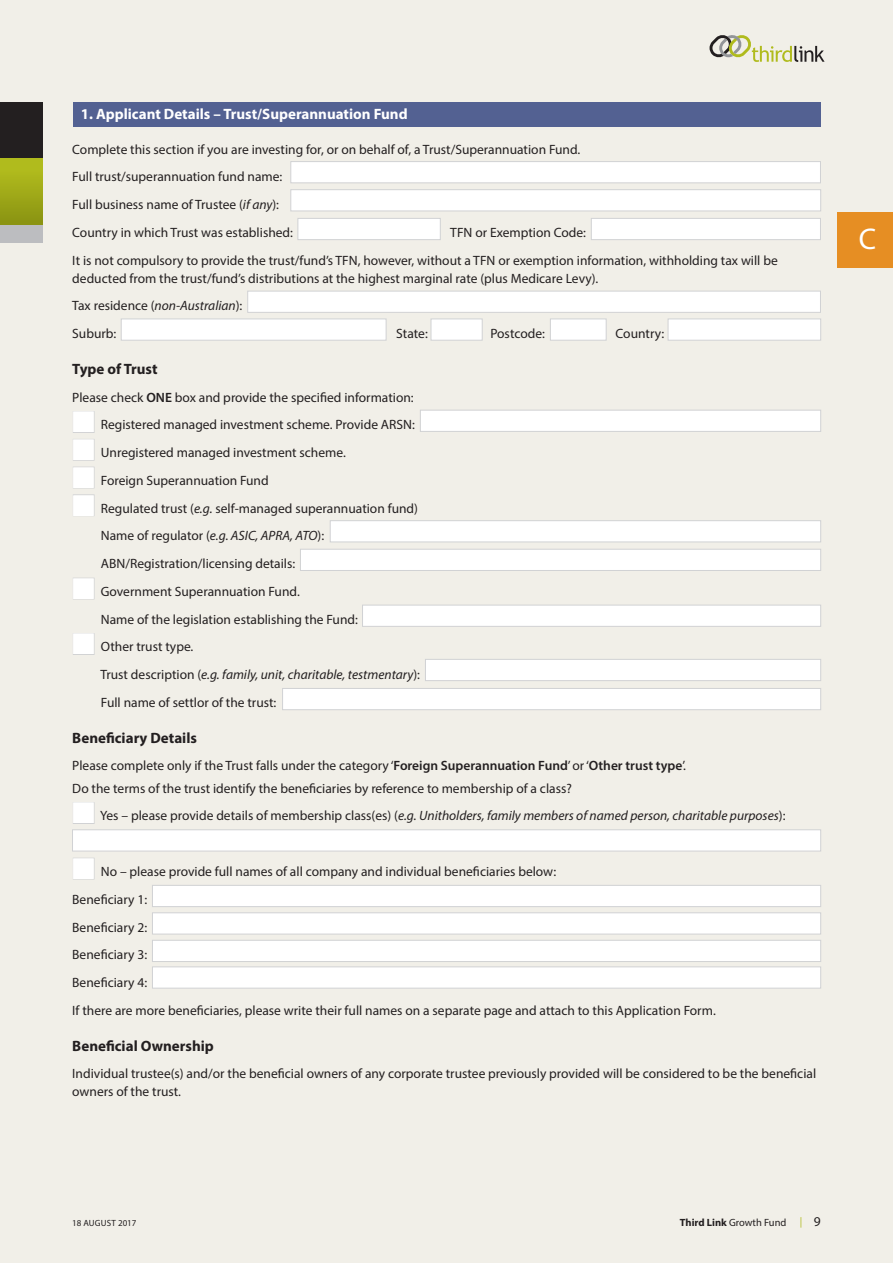
<style>
.page{position:relative;width:893px;height:1263px;background:#f1efe8}
.page>*{position:absolute;margin:0;border:0;box-sizing:border-box;transform-origin:0 0}
.t1{font:30px "Myriad Pro";color:#fff}
.t2{font:700 15px "Myriad Pro";color:#231f20}
.t3{font:700 15px "Myriad Pro";color:#fff}
.t4{font:13.5px/27.8px "Myriad Pro";color:#231f20}
.t5{font:italic 13.5px "Myriad Pro";color:#231f20}
.t6{font:10.5px "Myriad Pro";color:#231f20}
.t7{font:10.5px "Myriad Pro";color:#b0bb1d}
.t8{font:9px "Myriad Pro";color:#231f20}
.s1{font-style:italic}
.s2{font-weight:600}
.s3{color:#fff}
.s4{font-style:normal}
.s5{font-weight:700}
.s6{font-size:13.5px;color:#231f20}
</style>
<div class="page">
<div style="left:73px;top:102px;width:748px;height:24px;background:#536192"></div>
<div style="left:291px;top:161px;width:530px;height:22px;background:#fff;border:1px solid #d1d2d4"></div>
<div style="left:291px;top:189px;width:530px;height:22px;background:#fff;border:1px solid #d1d2d4"></div>
<div style="left:591px;top:218px;width:230px;height:22px;background:#fff;border:1px solid #d1d2d4"></div>
<div style="left:298px;top:218px;width:143px;height:22px;background:#fff;border:1px solid #d1d2d4"></div>
<div style="left:247px;top:291px;width:574px;height:22px;background:#fff;border:1px solid #d1d2d4"></div>
<div style="left:668px;top:319px;width:153px;height:21px;background:#fff;border:1px solid #d1d2d4"></div>
<div style="left:420px;top:410px;width:401px;height:22px;background:#fff;border:1px solid #d1d2d4"></div>
<div style="left:330px;top:520px;width:491px;height:22px;background:#fff;border:1px solid #d1d2d4"></div>
<div style="left:362px;top:605px;width:459px;height:22px;background:#fff;border:1px solid #d1d2d4"></div>
<div style="left:425px;top:659px;width:396px;height:22px;background:#fff;border:1px solid #d1d2d4"></div>
<div style="left:282px;top:688px;width:539px;height:22px;background:#fff;border:1px solid #d1d2d4"></div>
<div style="left:72px;top:829px;width:749px;height:22px;background:#fff;border:1px solid #d1d2d4"></div>
<div style="left:152px;top:885px;width:669px;height:22px;background:#fff;border:1px solid #d1d2d4"></div>
<div style="left:152px;top:912px;width:669px;height:22px;background:#fff;border:1px solid #d1d2d4"></div>
<div style="left:152px;top:940px;width:669px;height:22px;background:#fff;border:1px solid #d1d2d4"></div>
<div style="left:152px;top:967px;width:669px;height:21px;background:#fff;border:1px solid #d1d2d4"></div>
<div style="left:300px;top:549px;width:521px;height:22px;background:#fff;border:1px solid #d1d2d4"></div>
<div style="left:550px;top:319px;width:56px;height:21px;background:#fff;border:1px solid #d1d2d4"></div>
<div style="left:431px;top:319px;width:51px;height:21px;background:#fff;border:1px solid #d1d2d4"></div>
<div style="left:121px;top:319px;width:265px;height:21px;background:#fff;border:1px solid #d1d2d4"></div>
<div style="left:0;top:157px;width:43px;height:68px;background:linear-gradient(to bottom,#b7c21f,#8b9412)"></div>
<div style="left:0;top:225px;width:43px;height:17px;background:#bcbdc0"></div>
<div style="left:0;top:102px;width:43px;height:55px;background:#231f20"></div>
<svg style="left:709px;top:35px;width:116px;height:27px"></svg>
<div style="left:73px;top:411px;width:22px;height:22px;border:1px solid #d1d2d4"></div>
<div style="left:73px;top:439px;width:22px;height:22px;border:1px solid #d1d2d4"></div>
<div style="left:73px;top:467px;width:22px;height:21px;border:1px solid #d1d2d4"></div>
<div style="left:73px;top:494px;width:22px;height:22px;border:1px solid #d1d2d4"></div>
<div style="left:73px;top:578px;width:22px;height:21px;border:1px solid #d1d2d4"></div>
<div style="left:73px;top:633px;width:22px;height:22px;border:1px solid #d1d2d4"></div>
<div style="left:73px;top:802px;width:22px;height:22px;border:1px solid #d1d2d4"></div>
<div style="left:73px;top:858px;width:22px;height:21px;border:1px solid #d1d2d4"></div>
<div style="left:838px;top:213px;width:55px;height:55px;background:#e68e23"></div>
<p class="t3" style="left:81px;top:104px;width:328px">1. Applicant Details – Trust/Superannuation Fund</p>
<p class="t4" style="left:72px;top:135px;width:509px">Complete this section if you are investing for, or on behalf of, a Trust/Superannuation Fund.<br>Full trust/superannuation fund name:<br>Full business name of Trustee (<span class="s1">if any</span>):<br>Country in which Trust was established:</p>
<p class="t4" style="left:72px;top:218px;width:707px;text-indent:378px">TFN or Exemption Code:<br>It is not compulsory to provide the trust/fund’s TFN, however, without a TFN or exemption information, withholding tax will be</p>
<p class="t4" style="left:72px;top:264px;width:527px">deducted from the trust/fund’s distributions at the highest marginal rate (plus Medicare Levy).<br>Tax residence (<span class="s1">non-Australian</span>):<br>Suburb:</p>
<p class="t4" style="left:396px;top:320px;width:33px">State:</p>
<p class="t4" style="left:490px;top:320px;width:56px">Postcode:</p>
<p class="t4" style="left:616px;top:320px;width:50px">Country:</p>
<p class="t2" style="left:72px;top:359px;width:87px">Type of Trust</p>
<p class="t4" style="left:72px;top:383px;width:343px">Please check <span class="s2">ONE</span> box and provide the specified information:</p>
<p class="t4" style="left:72px;top:411px;width:344px"><span class="s3">■</span> Registered managed investment scheme. Provide ARSN:</p>
<p class="t4" style="left:72px;top:439px;width:275px"><span class="s3">■</span> Unregistered managed investment scheme.</p>
<p class="t4" style="left:72px;top:466px;width:198px"><span class="s3">■</span> Foreign Superannuation Fund</p>
<p class="t4" style="left:101px;top:494px;width:319px;text-indent:-29px"><span class="s3">■</span> Regulated trust (<span class="s1">e.g.</span> self-managed superannuation fund)<br>Name of regulator (<span class="s1">e.g. ASIC, APRA, ATO</span>):<br>ABN/Registration/licensing details:</p>
<p class="t4" style="left:101px;top:577px;width:259px;text-indent:-29px"><span class="s3">■</span> Government Superannuation Fund.<br>Name of the legislation establishing the Fund:</p>
<p class="t4" style="left:100px;top:633px;width:321px;text-indent:-28px"><span class="s3">■</span> Other trust type.<br>Trust description (<span class="s1">e.g. family, unit, charitable, testmentary</span>):<br>Full name of settlor of the trust:</p>
<p class="t2" style="left:72px;top:728px;width:126px">Beneficiary Details</p>
<p class="t4" style="left:72px;top:755px;width:615px;line-height:22.2px">Please complete only if the Trust falls under the category ‘<span class="s2">Foreign Superannuation Fund</span>’ or ‘<span class="s2">Other trust type</span>’.<br>Do the terms of the trust identify the beneficiaries by reference to membership of a class?</p>
<p class="t5" style="left:72px;top:808px;width:715px"><span class="s3">■</span> <span class="s4">Yes – please provide details of membership class(es) (</span>e.g. Unitholders, family members of named person, charitable purposes<span class="s4">):</span></p>
<p class="t4" style="left:72px;top:857px;width:645px"><span class="s3">■</span> No – please provide full names of all company and individual beneficiaries below:<br>Beneficiary 1:<br>Beneficiary 2:<br>Beneficiary 3:<br>Beneficiary 4:<br>If there are more beneficiaries, please write their full names on a separate page and attach to this Application Form.</p>
<p class="t2" style="left:72px;top:1036px;width:143px">Beneficial Ownership</p>
<p class="t4" style="left:72px;top:1064px;width:745px;line-height:18px">Individual trustee(s) and/or the beneficial owners of any corporate trustee previously provided will be considered to be the beneficial owners of the trust.</p>
<h1 class="t1" style="left:859px;top:221px;width:19px">C</h1>
<p class="t8" style="left:72px;top:1217px;width:66px">18 AUGUST 2017</p>
<p class="t6" style="left:680px;top:1216px;width:108px"><span class="s5">Third Link</span> Growth Fund</p>
<p class="t7" style="left:800px;top:1215px;width:22px">| <span class="s6">9</span></p>
</div>
